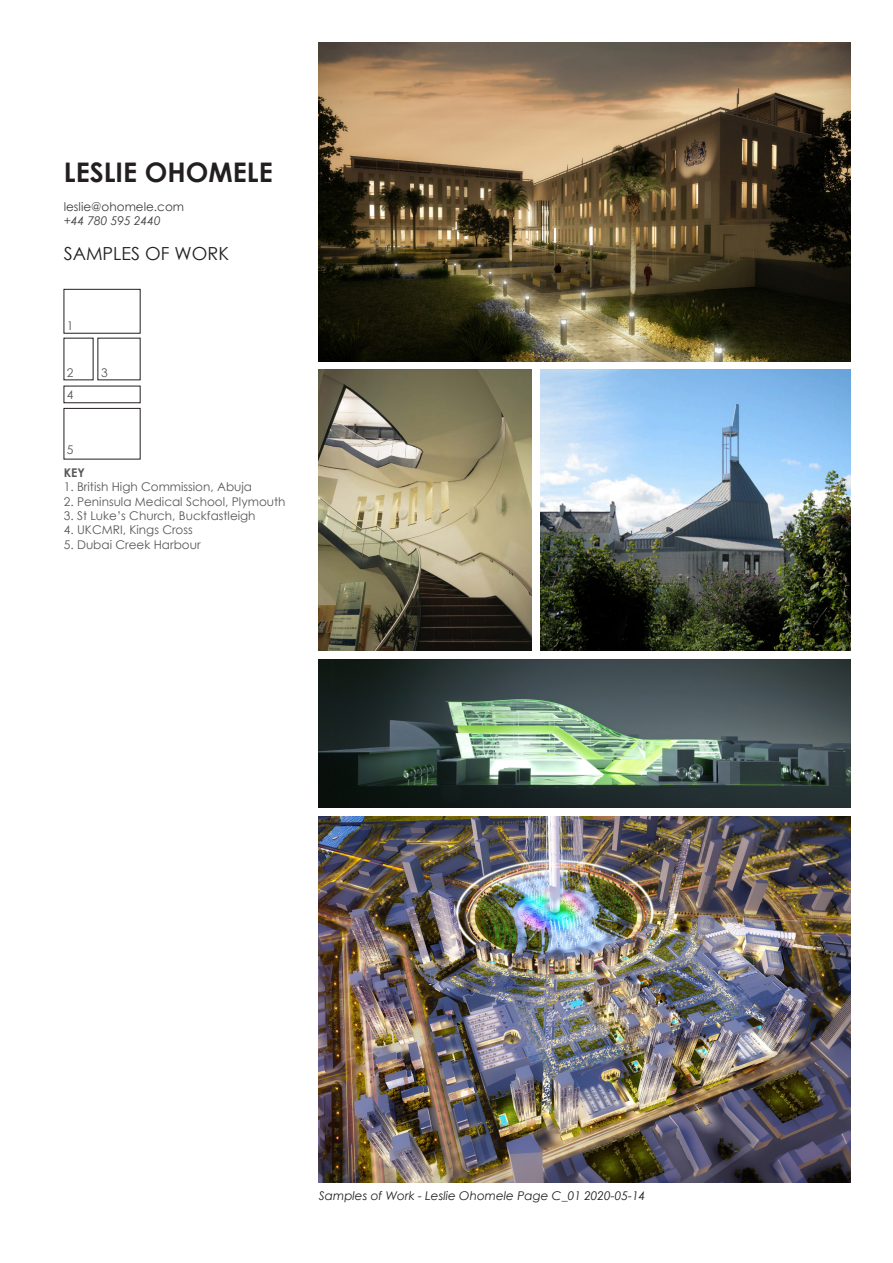
<style>
.page{position:relative;width:893px;height:1263px;background:#fff}
.page>*{position:absolute;margin:0;border:0;box-sizing:border-box;transform-origin:0 0}
.t1{font:700 27px "Century Gothic";color:#231f20}
.t2{font:18px "Century Gothic";color:#231f20}
.t3{font:12px "Century Gothic";color:#57585a}
.t4{font:italic 12px "Century Gothic";color:#231f20}
.t5{font:12px "Century Gothic";color:#3e3e3f}
.t6{font:italic 12px "Century Gothic";color:#3e3e3f}
.t7{font:700 12px "Century Gothic";color:#57585a}
</style>
<div class="page">
<img style="left:319px;top:43px;width:531px;height:318px">
<img style="left:319px;top:659px;width:531px;height:149px">
<img style="left:319px;top:816px;width:531px;height:366px">
<img style="left:319px;top:370px;width:212px;height:281px">
<img style="left:540px;top:370px;width:310px;height:281px">
<div style="left:64px;top:289px;width:76px;height:44px;border:1px solid #231f20"></div>
<div style="left:64px;top:408px;width:76px;height:51px;border:1px solid #231f20"></div>
<h1 class="t1" style="left:64px;top:155px;width:210px">LESLIE OHOMELE</h1>
<p class="t5" style="left:64px;top:199px;width:122px">leslie@ohomele.com</p>
<p class="t6" style="left:64px;top:213px;width:99px">+44 780 595 2440</p>
<h2 class="t2" style="left:64px;top:243px;width:167px">SAMPLES OF WORK</h2>
<p class="t3" style="left:67px;top:318px;width:8px">1</p>
<p class="t3" style="left:67px;top:365px;width:8px">2</p>
<p class="t3" style="left:101px;top:365px;width:8px">3</p>
<p class="t3" style="left:67px;top:388px;width:8px">4</p>
<p class="t3" style="left:67px;top:443px;width:8px">5</p>
<p class="t7" style="left:64px;top:465px;width:23px">KEY</p>
<p class="t3" style="left:64px;top:479px;width:190px">1. British High Commission, Abuja</p>
<p class="t3" style="left:64px;top:494px;width:223px">2. Peninsula Medical School, Plymouth</p>
<p class="t3" style="left:64px;top:508px;width:193px">3. St Luke’s Church, Buckfastleigh</p>
<p class="t3" style="left:64px;top:523px;width:131px">4. UKCMRI, Kings Cross</p>
<p class="t3" style="left:64px;top:537px;width:138px">5. Dubai Creek Harbour</p>
<p class="t4" style="left:319px;top:1188px;width:328px">Samples of Work - Leslie Ohomele Page C_01 2020-05-14</p>
</div>
